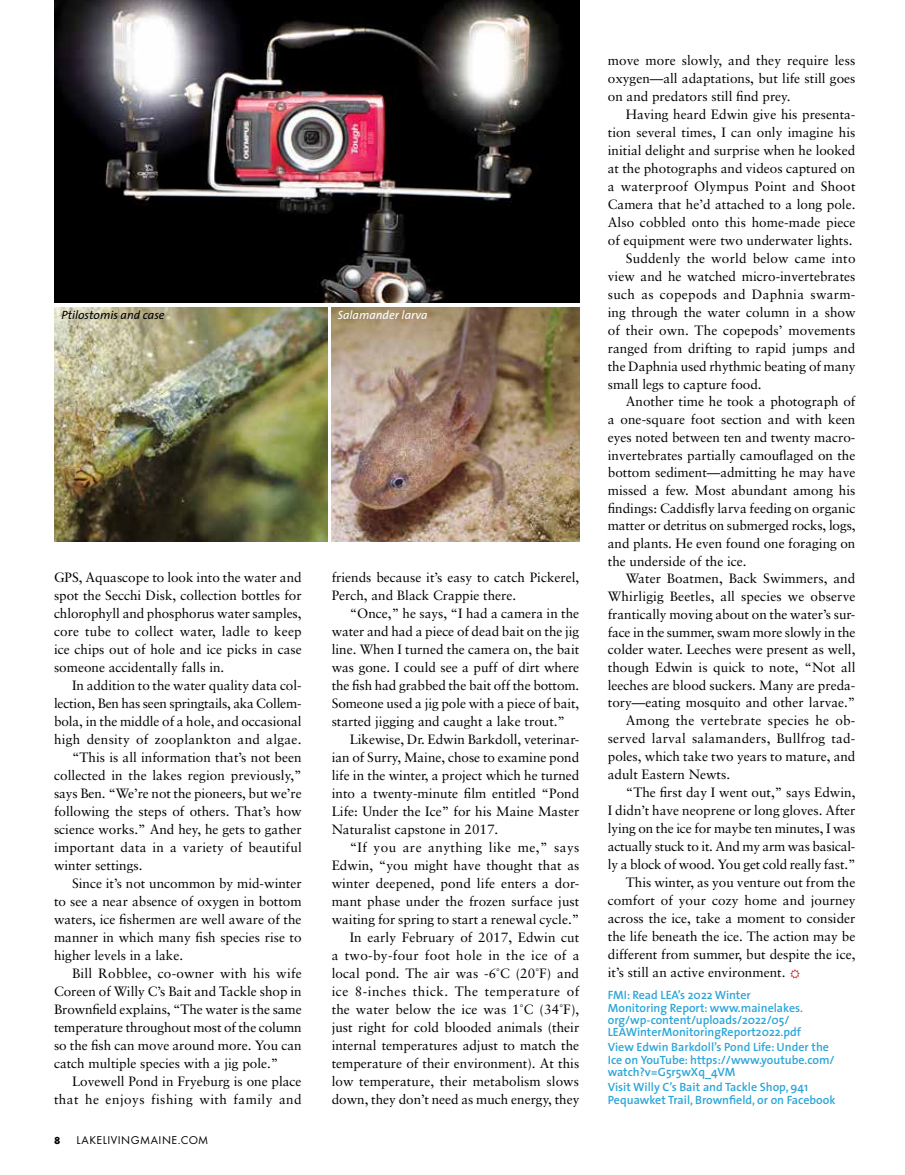
<style>
.page{position:relative;width:905px;height:1175px;background:#fff}
.page>*{position:absolute;margin:0;border:0;box-sizing:border-box;transform-origin:0 0}
.t1{font:13.5px/18px "Sabon";color:#000;text-align:justify}
.t2{font:13.5px "Sabon";letter-spacing:.025em;color:#000}
.t3{font:13.5px "Sabon";letter-spacing:.035em;color:#000}
.t4{font:13.5px "Sabon";letter-spacing:.02em;color:#000}
.t5{font:600 12px/12.3px "The Sans";color:#2ca6d8}
.t6{font:italic 12px "The Sans";color:#000}
.t7{font:italic 12px "The Sans";color:#fff}
.t8{font:11.7px "Futura T Book SC950";letter-spacing:.04em;color:#000}
.t9{font:700 10.5px "Futura T";color:#000}
.s1{font-size:12.3px}
</style>
<div class="page">
<img style="left:54px;top:0;width:525px;height:303px">
<img style="left:332px;top:307px;width:247px;height:234px">
<img style="left:54px;top:307px;width:273px;height:234px">
<p class="t6" style="left:62px;top:305px;width:105px">Ptilostomis and case</p>
<p class="t7" style="left:338px;top:305px;width:91px">Salamander larva</p>
<p class="t1" style="left:54px;top:568px;width:249px">GPS, Aquascope to look into the water and spot the Secchi Disk, collection bottles for chlorophyll and phosphorus water samples, core tube to collect water, ladle to keep ice chips out of hole and ice picks in case someone accidentally falls in.</p>
<p class="t1" style="left:72px;top:676px;width:231px">In addition to the water quality data col-</p>
<p class="t1" style="left:54px;top:694px;width:249px">lection, Ben has seen springtails, aka Collem-</p>
<p class="t1" style="left:54px;top:712px;width:249px">bola, in the middle of a hole, and occasional</p>
<p class="t2" style="left:54px;top:731px;width:249px">high density of zooplankton and algae.</p>
<p class="t1" style="left:72px;top:748px;width:231px">“This is all information that’s not been</p>
<p class="t1" style="left:54px;top:766px;width:249px">collected in the lakes region previously,”</p>
<p class="t1" style="left:54px;top:784px;width:249px">says Ben. “We’re not the pioneers, but we’re</p>
<p class="t1" style="left:54px;top:802px;width:249px">following the steps of others. That’s how</p>
<p class="t1" style="left:54px;top:820px;width:249px">science works.” And hey, he gets to gather</p>
<p class="t1" style="left:54px;top:838px;width:249px">important data in a variety of beautiful</p>
<p class="t1" style="left:54px;top:856px;width:90px">winter settings.</p>
<p class="t1" style="left:72px;top:874px;width:231px">Since it’s not uncommon by mid-winter</p>
<p class="t1" style="left:54px;top:892px;width:249px">to see a near absence of oxygen in bottom</p>
<p class="t1" style="left:54px;top:910px;width:249px">waters, ice fishermen are well aware of the</p>
<p class="t1" style="left:54px;top:928px;width:249px">manner in which many fish species rise to</p>
<p class="t1" style="left:54px;top:946px;width:131px">higher levels in a lake.</p>
<p class="t1" style="left:72px;top:964px;width:231px">Bill Robblee, co-owner with his wife</p>
<p class="t1" style="left:54px;top:982px;width:249px">Coreen of Willy C’s Bait and Tackle shop in</p>
<p class="t1" style="left:54px;top:1000px;width:249px">Brownfield explains, “The water is the same</p>
<p class="t1" style="left:54px;top:1018px;width:249px">temperature throughout most of the column</p>
<p class="t1" style="left:54px;top:1036px;width:249px">so the fish can move around more. You can</p>
<p class="t1" style="left:54px;top:1054px;width:226px">catch multiple species with a jig pole.”</p>
<p class="t1" style="left:72px;top:1072px;width:231px">Lovewell Pond in Fryeburg is one place</p>
<p class="t3" style="left:54px;top:1091px;width:249px">that he enjoys fishing with family and</p>
<p class="t9" style="left:54px;top:1134px;width:8px">8</p>
<p class="t8" style="left:76px;top:1133px;width:133px">LAKELIVINGMAINE<span class="s1">.</span>COM</p>
<p class="t1" style="left:332px;top:568px;width:249px">friends because it’s easy to catch Pickerel,<br>Perch, and Black Crappie there.</p>
<p class="t1" style="left:332px;top:603px;width:249px;text-indent:18px">“Once,” he says, “I had a camera in the water and had a piece of dead bait on the jig line. When I turned the camera on, the bait was gone. I could see a puff of dirt where the fish had grabbed the bait off the bottom.<br>Someone used a jig pole with a piece of bait, started jigging and caught a lake trout.”</p>
<p class="t1" style="left:332px;top:729px;width:249px;text-indent:18px">Likewise, Dr. Edwin Barkdoll, veterinar&shy;ian of Surry, Maine, chose to examine pond life in the winter, a project which he turned into a twenty-minute film entitled “Pond Life: Under the Ice” for his Maine Master Naturalist capstone in 2017.</p>
<p class="t1" style="left:332px;top:837px;width:249px;text-align:right">“If you are anything like me,” says Edwin, “you might have thought that as winter deepened, pond life enters a dor&shy;mant phase under the frozen surface just waiting for spring to start a renewal cycle.” In early February of 2017, Edwin cut<br>a two-by-four foot hole in the ice of a local pond. The air was -6˚C (20˚F) and ice 8-inches thick. The temperature of the water below the ice was 1˚C (34˚F), just right for cold blooded animals (their internal temperatures adjust to match the temperature of their environment). At this low temperature, their metabolism slows down, they don’t need as much energy, they</p>
<p class="t1" style="left:608px;top:51px;width:249px">move more slowly, and they require less oxygen—all adaptations, but life still goes on and predators still find prey.</p>
<p class="t1" style="left:625px;top:105px;width:231px">Having heard Edwin give his presenta-</p>
<p class="t1" style="left:608px;top:123px;width:249px">tion several times, I can only imagine his</p>
<p class="t1" style="left:608px;top:141px;width:249px">initial delight and surprise when he looked</p>
<p class="t1" style="left:608px;top:159px;width:249px">at the photographs and videos captured on</p>
<p class="t1" style="left:608px;top:177px;width:249px">a waterproof Olympus Point and Shoot</p>
<p class="t1" style="left:608px;top:195px;width:249px">Camera that he’d attached to a long pole.</p>
<p class="t1" style="left:608px;top:213px;width:249px">Also cobbled onto this home-made piece</p>
<p class="t1" style="left:608px;top:231px;width:246px">of equipment were two underwater lights.</p>
<p class="t1" style="left:625px;top:249px;width:231px">Suddenly the world below came into</p>
<p class="t1" style="left:608px;top:267px;width:249px">view and he watched micro-invertebrates</p>
<p class="t2" style="left:608px;top:286px;width:249px">such as copepods and Daphnia swarm-</p>
<p class="t1" style="left:608px;top:303px;width:249px">ing through the water column in a show</p>
<p class="t1" style="left:608px;top:321px;width:249px">of their own. The copepods’ movements</p>
<p class="t1" style="left:608px;top:339px;width:249px">ranged from drifting to rapid jumps and</p>
<p class="t1" style="left:608px;top:357px;width:249px">the Daphnia used rhythmic beating of many</p>
<p class="t1" style="left:608px;top:375px;width:155px">small legs to capture food.</p>
<p class="t1" style="left:625px;top:392px;width:231px">Another time he took a photograph of</p>
<p class="t1" style="left:608px;top:410px;width:249px">a one-square foot section and with keen</p>
<p class="t1" style="left:608px;top:428px;width:249px">eyes noted between ten and twenty macro-</p>
<p class="t1" style="left:608px;top:445px;width:249px">invertebrates partially camouflaged on the</p>
<p class="t1" style="left:608px;top:463px;width:249px">bottom sediment—admitting he may have</p>
<p class="t1" style="left:608px;top:481px;width:249px">missed a few. Most abundant among his</p>
<p class="t1" style="left:608px;top:499px;width:249px">findings: Caddisfly larva feeding on organic</p>
<p class="t1" style="left:608px;top:516px;width:249px">matter or detritus on submerged rocks, logs,</p>
<p class="t1" style="left:608px;top:534px;width:249px">and plants. He even found one foraging on</p>
<p class="t1" style="left:608px;top:552px;width:140px">the underside of the ice.</p>
<p class="t1" style="left:625px;top:569px;width:231px">Water Boatmen, Back Swimmers, and</p>
<p class="t1" style="left:608px;top:587px;width:249px">Whirligig Beetles, all species we observe</p>
<p class="t1" style="left:608px;top:605px;width:249px">frantically moving about on the water’s sur-</p>
<p class="t1" style="left:608px;top:622px;width:249px">face in the summer, swam more slowly in the</p>
<p class="t1" style="left:608px;top:640px;width:249px">colder water. Leeches were present as well,</p>
<p class="t1" style="left:608px;top:658px;width:249px">though Edwin is quick to note, “Not all</p>
<p class="t1" style="left:608px;top:676px;width:249px">leeches are blood suckers. Many are preda-</p>
<p class="t1" style="left:608px;top:693px;width:249px">tory—eating mosquito and other larvae.”</p>
<p class="t4" style="left:625px;top:712px;width:231px">Among the vertebrate species he ob-</p>
<p class="t1" style="left:608px;top:729px;width:249px">served larval salamanders, Bullfrog tad-</p>
<p class="t1" style="left:608px;top:747px;width:249px">poles, which take two years to mature, and</p>
<p class="t1" style="left:608px;top:765px;width:124px">adult Eastern Newts.</p>
<p class="t1" style="left:625px;top:783px;width:231px">“The first day I went out,” says Edwin,</p>
<p class="t1" style="left:608px;top:801px;width:249px">I didn’t have neoprene or long gloves. After</p>
<p class="t1" style="left:608px;top:819px;width:249px">lying on the ice for maybe ten minutes, I was</p>
<p class="t1" style="left:608px;top:837px;width:249px">actually stuck to it. And my arm was basical-</p>
<p class="t1" style="left:608px;top:855px;width:249px">ly a block of wood. You get cold really fast.”</p>
<p class="t1" style="left:625px;top:873px;width:231px">This winter, as you venture out from the</p>
<p class="t1" style="left:608px;top:891px;width:249px">comfort of your cozy home and journey</p>
<p class="t1" style="left:608px;top:909px;width:249px">across the ice, take a moment to consider</p>
<p class="t1" style="left:608px;top:927px;width:249px">the life beneath the ice. The action may be</p>
<p class="t1" style="left:608px;top:945px;width:249px">different from summer, but despite the ice,</p>
<p class="t1" style="left:608px;top:963px;width:179px">it’s still an active environment.</p>
<p class="t5" style="left:608px;top:988px;width:197px">FMI: Read LEA’s 2022 Winter Monitoring Report: www.mainelakes. org/wp-content/uploads/2022/05/ LEAWinterMonitoringReport2022.pdf</p>
<p class="t5" style="left:608px;top:1040px;width:228px">View Edwin Barkdoll’s Pond Life: Under the<br>Ice on YouTube: https://www.youtube.com/ watch?v=G5r5wXq_4VM</p>
<p class="t5" style="left:608px;top:1080px;width:229px">Visit Willy C’s Bait and Tackle Shop, 941<br>Pequawket Trail, Brownfield, or on Facebook</p>
</div>
